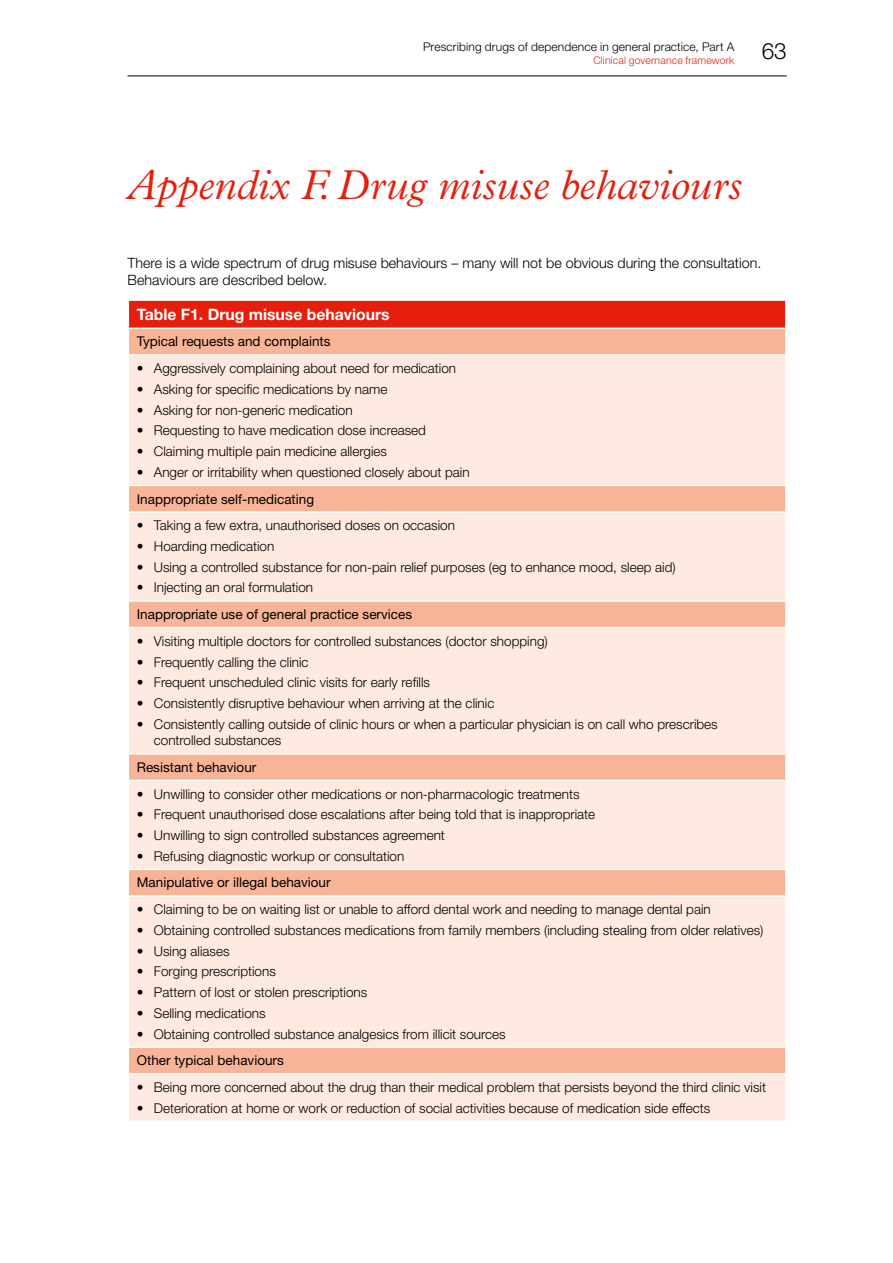
<style>
.page{position:relative;width:893px;height:1263px;background:#fff}
.page>*{position:absolute;margin:0;border:0;box-sizing:border-box;transform-origin:0 0}
.t1{font:italic 300 42px "Plantin MT Std";color:#e51f0c}
.t2{font:300 22.5px "Helvetica Neue LT Std";color:#000}
.t3{font:700 15.75px "Helvetica Neue LT Std";color:#fff}
.t4{font:300 14.25px/17.2px "Helvetica Neue LT Std";color:#000}
.t5{font:300 13.5px/16.5px "Helvetica Neue LT Std";color:#000}
.t6{font:13.5px "Helvetica Neue LT Std";color:#000}
.t7{font:300 12px "Helvetica Neue LT Std";letter-spacing:.01em;color:#000}
.t8{font:300 10.5px "Helvetica Neue LT Std";letter-spacing:.015em;color:#e51f0c}
</style>
<div class="page">
<hr style="left:128px;top:76px;width:659px;height:1px;background:#000">
<div style="left:128px;top:300px;width:658px;height:28px;background:#e51f0c"></div>
<div style="left:129px;top:329px;width:656px;height:25px;background:#f8b497"></div>
<svg style="left:129px;top:356px;width:656px;height:764px;background:#fde1d4"></svg>
<hr style="left:128px;top:299px;width:659px;height:2px;background:#fff">
<hr style="left:785px;top:301px;width:2px;height:27px;background:#fff">
<svg style="left:128px;top:301px;width:1px;height:27px"></svg>
<hr style="left:128px;top:485px;width:659px;height:1px;background:#fff">
<hr style="left:128px;top:511px;width:659px;height:2px;background:#fff">
<hr style="left:128px;top:600px;width:659px;height:2px;background:#fff">
<hr style="left:128px;top:627px;width:659px;height:1px;background:#fff">
<hr style="left:128px;top:753px;width:659px;height:1px;background:#fff">
<hr style="left:128px;top:780px;width:659px;height:1px;background:#fff">
<hr style="left:128px;top:869px;width:659px;height:1px;background:#fff">
<hr style="left:128px;top:895px;width:659px;height:2px;background:#fff">
<hr style="left:128px;top:1046px;width:659px;height:2px;background:#fff">
<hr style="left:128px;top:1073px;width:659px;height:1px;background:#fff">
<p class="t7" style="left:423px;top:39px;width:313px">Prescribing drugs of dependence in general practice, Part A</p>
<p class="t8" style="left:593px;top:54px;width:143px">Clinical governance framework</p>
<h2 class="t2" style="left:762px;top:37px;width:26px">63</h2>
<h1 class="t1" style="left:128px;top:162px;width:616px">Appendix F. Drug misuse behaviours</h1>
<p class="t4" style="left:128px;top:254px;width:635px">There is a wide spectrum of drug misuse behaviours – many will not be obvious during the consultation.<br>Behaviours are described below.</p>
<p class="t3" style="left:137px;top:304px;width:254px">Table F1. Drug misuse behaviours</p>
<p class="t6" style="left:137px;top:334px;width:195px">Typical requests and complaints</p>
<p class="t5" style="left:137px;top:360px;width:321px">• Aggressively complaining about need for medication</p>
<p class="t5" style="left:137px;top:381px;width:252px">• Asking for specific medications by name</p>
<p class="t5" style="left:137px;top:401px;width:217px">• Asking for non-generic medication</p>
<p class="t5" style="left:137px;top:422px;width:291px">• Requesting to have medication dose increased</p>
<p class="t5" style="left:137px;top:443px;width:252px">• Claiming multiple pain medicine allergies</p>
<p class="t5" style="left:137px;top:464px;width:334px">• Anger or irritability when questioned closely about pain</p>
<p class="t6" style="left:137px;top:491px;width:179px">Inappropriate self-medicating</p>
<p class="t5" style="left:137px;top:517px;width:320px">• Taking a few extra, unauthorised doses on occasion</p>
<p class="t5" style="left:137px;top:538px;width:139px">• Hoarding medication</p>
<p class="t5" style="left:137px;top:558px;width:540px">• Using a controlled substance for non-pain relief purposes (eg to enhance mood, sleep aid)</p>
<p class="t5" style="left:137px;top:579px;width:178px">• Injecting an oral formulation</p>
<p class="t6" style="left:137px;top:606px;width:277px">Inappropriate use of general practice services</p>
<p class="t5" style="left:137px;top:632px;width:412px">• Visiting multiple doctors for controlled substances (doctor shopping)</p>
<p class="t5" style="left:137px;top:653px;width:173px">• Frequently calling the clinic</p>
<p class="t5" style="left:137px;top:674px;width:295px">• Frequent unscheduled clinic visits for early refills</p>
<p class="t5" style="left:137px;top:695px;width:359px">• Consistently disruptive behaviour when arriving at the clinic</p>
<p class="t5" style="left:154px;top:715px;width:565px;text-indent:-17px">• Consistently calling outside of clinic hours or when a particular physician is on call who prescribes controlled substances</p>
<p class="t6" style="left:137px;top:759px;width:121px">Resistant behaviour</p>
<p class="t5" style="left:137px;top:785px;width:444px">• Unwilling to consider other medications or non-pharmacologic treatments</p>
<p class="t5" style="left:137px;top:806px;width:460px">• Frequent unauthorised dose escalations after being told that is inappropriate</p>
<p class="t5" style="left:137px;top:827px;width:310px">• Unwilling to sign controlled substances agreement</p>
<p class="t5" style="left:137px;top:847px;width:269px">• Refusing diagnostic workup or consultation</p>
<p class="t6" style="left:137px;top:875px;width:195px">Manipulative or illegal behaviour</p>
<p class="t5" style="left:137px;top:901px;width:575px">• Claiming to be on waiting list or unable to afford dental work and needing to manage dental pain</p>
<p class="t5" style="left:137px;top:921px;width:628px">• Obtaining controlled substances medications from family members (including stealing from older relatives)</p>
<p class="t5" style="left:137px;top:942px;width:94px">• Using aliases</p>
<p class="t5" style="left:137px;top:963px;width:141px">• Forging prescriptions</p>
<p class="t5" style="left:137px;top:984px;width:232px">• Pattern of lost or stolen prescriptions</p>
<p class="t5" style="left:137px;top:1004px;width:130px">• Selling medications</p>
<p class="t5" style="left:137px;top:1025px;width:370px">• Obtaining controlled substance analgesics from illicit sources</p>
<p class="t6" style="left:137px;top:1052px;width:149px">Other typical behaviours</p>
<p class="t5" style="left:137px;top:1078px;width:631px">• Being more concerned about the drug than their medical problem that persists beyond the third clinic visit</p>
<p class="t5" style="left:137px;top:1099px;width:575px">• Deterioration at home or work or reduction of social activities because of medication side effects</p>
</div>
